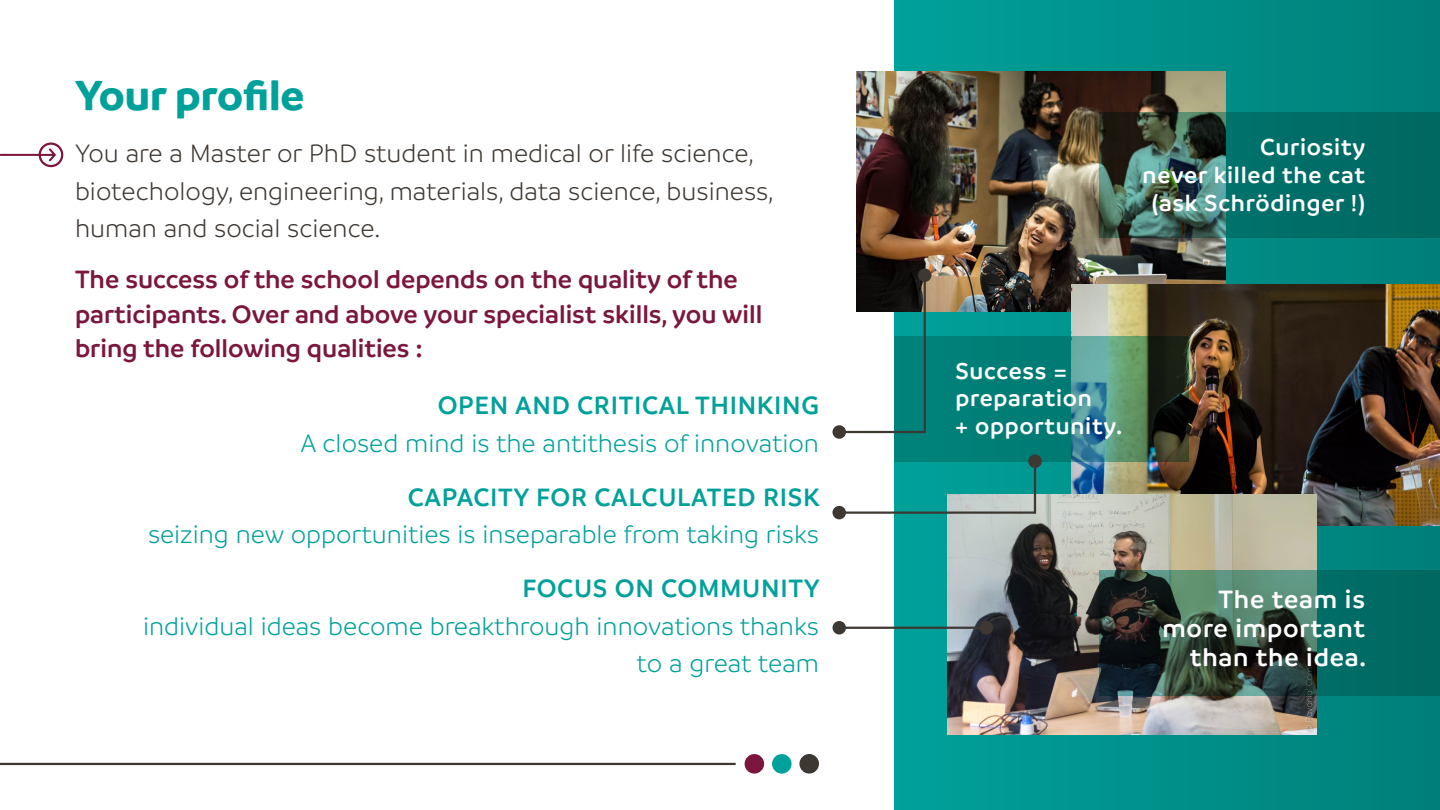
<style>
.page{position:relative;width:1440px;height:810px;background:#fff}
.page>*{position:absolute;margin:0;border:0;box-sizing:border-box;transform-origin:0 0}
.t1{font:700 45px "Branding";color:#00a19a}
.t2{font:300 27px/37.5px "Branding";color:#00a19a;text-align:right}
.t3{font:300 27px/37.5px "Branding";color:#3e3833}
.t4{font:600 27px/34.5px "Branding";color:#7b163d}
.t5{font:600 27px "Branding";letter-spacing:.025em;color:#00a19a}
.t6{font:600 27px/29.2px "Branding";letter-spacing:.03em;color:#fff;text-align:right}
.t7{font:600 24.75px/27.8px "Branding";letter-spacing:.03em;color:#fff;text-align:right}
</style>
<div class="page">
<div style="left:894px;top:0;width:546px;height:810px;background:linear-gradient(to right,#00a19b,#017f78)"></div>
<div style="left:772px;top:754px;width:20px;height:20px;background:#00a19a;border-radius:50%"></div>
<div style="left:799px;top:754px;width:20px;height:20px;background:#3e3833;border-radius:50%"></div>
<div style="left:745px;top:754px;width:19px;height:20px;background:#7b163d;border-radius:50%"></div>
<hr style="left:0;top:763px;width:736px;height:2px;background:#3e3833">
<img style="left:856px;top:71px;width:370px;height:241px">
<img style="left:1071px;top:285px;width:369px;height:240px">
<img style="left:947px;top:494px;width:369px;height:241px">
<svg style="left:1100px;top:570px;width:340px;height:126px;background:#21564c"></svg>
<svg style="left:1100px;top:113px;width:340px;height:125px;background:#17665e"></svg>
<svg style="left:894px;top:336px;width:294px;height:126px;background:#1d776c"></svg>
<div style="left:39px;top:142px;width:24px;height:25px;border:2px solid #7b163d;border-radius:50%"></div>
<svg style="left:0;top:149px;width:56px;height:13px"></svg>
<svg style="left:843px;top:273px;width:84px;height:161px"></svg>
<div style="left:832px;top:425px;width:14px;height:14px;background:#3e3833;border-radius:50%"></div>
<div style="left:918px;top:268px;width:14px;height:14px;background:#3e3833;border-radius:50%"></div>
<svg style="left:838px;top:459px;width:199px;height:56px"></svg>
<div style="left:832px;top:506px;width:14px;height:13px;background:#3e3833;border-radius:50%"></div>
<div style="left:1028px;top:454px;width:14px;height:14px;background:#3e3833;border-radius:50%"></div>
<hr style="left:839px;top:627px;width:147px;height:2px;background:#3e3833">
<div style="left:832px;top:621px;width:14px;height:13px;background:#3e3833;border-radius:50%"></div>
<div style="left:980px;top:621px;width:13px;height:13px;background:#3e3833;border-radius:50%"></div>
<h1 class="t1" style="left:75px;top:69px;width:231px">Your profile</h1>
<p class="t3" style="left:75px;top:135px;width:700px">You are a Master or PhD student in medical or life science, biotechology, engineering, materials, data science, business, human and social science.</p>
<p class="t4" style="left:75px;top:262px;width:689px">The success of the school depends on the quality of the participants. Over and above your specialist skills, you will bring the following qualities :</p>
<p class="t5" style="left:438px;top:391px;width:383px">OPEN AND CRITICAL THINKING</p>
<p class="t2" style="left:300px;top:424px;width:520px">A closed mind is the antithesis of innovation</p>
<p class="t5" style="left:408px;top:482px;width:413px">CAPACITY FOR CALCULATED RISK</p>
<p class="t2" style="left:148px;top:516px;width:672px">seizing new opportunities is inseparable from taking risks</p>
<p class="t5" style="left:522px;top:574px;width:299px">FOCUS ON COMMUNITY</p>
<p class="t2" style="left:143px;top:607px;width:677px">individual ideas become breakthrough innovations thanks to a great team</p>
<p class="t7" style="left:1143px;top:133px;width:224px">Curiosity<br>never killed the cat (ask Schrödinger !)</p>
<p class="t7" style="left:955px;top:357px;width:168px;text-align:left">Success = preparation<br>+ opportunity.</p>
<p class="t6" style="left:1162px;top:585px;width:205px">The team is more important than the idea.</p>
</div>
